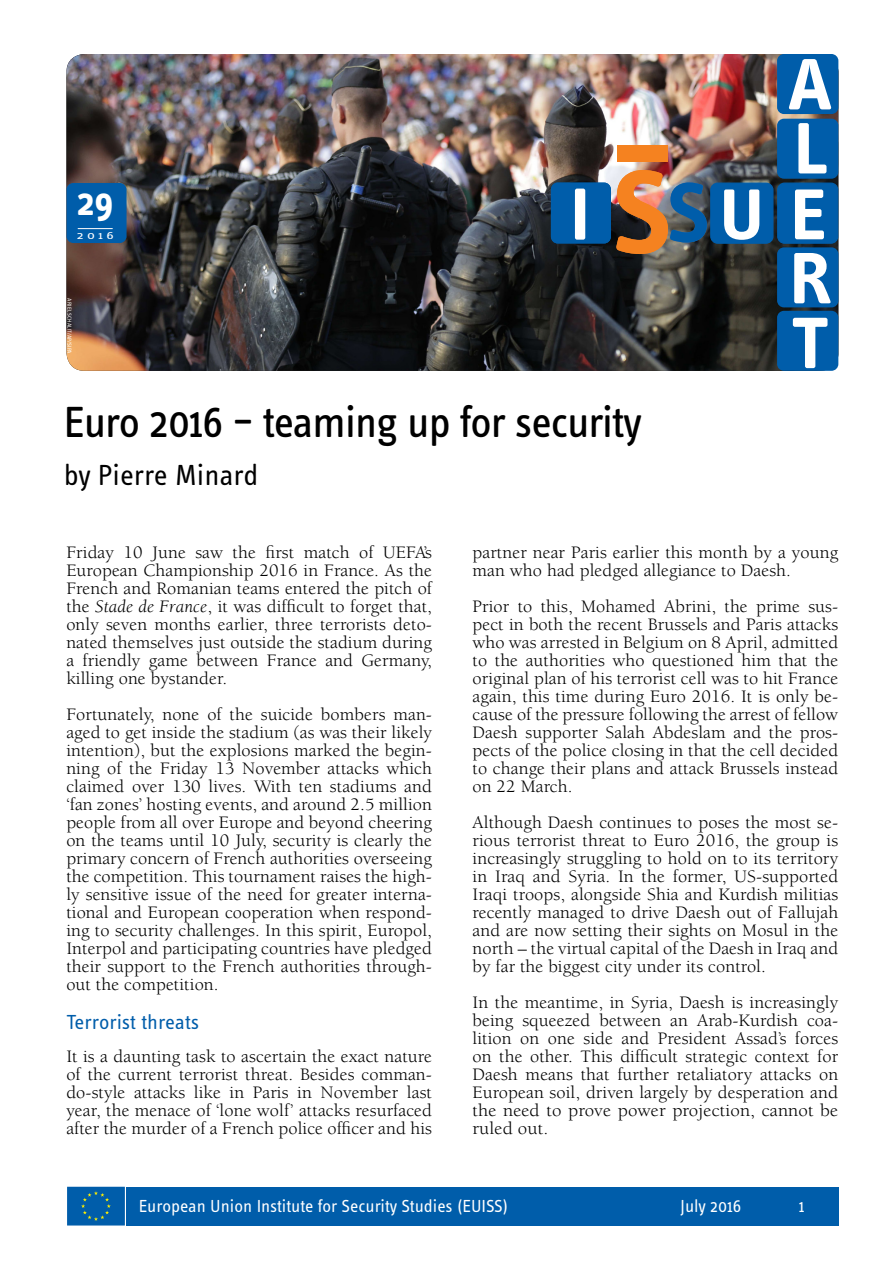
<style>
.page{position:relative;width:893px;height:1263px;background:#fff}
.page>*{position:absolute;margin:0;border:0;box-sizing:border-box;transform-origin:0 0}
.t1{font:45px "Info OT Text";letter-spacing:-.02em;color:#000}
.t2{font:700 39px "Info OT Text";color:#fff}
.t3{font:30px "Info OT Text";letter-spacing:-.01em;color:#000}
.t4{font:21px "Info OT Text";letter-spacing:-.005em;color:#005daa}
.t5{font:18px/18px "Berkeley Std";letter-spacing:.005em;color:#000;text-align:justify}
.t6{font:18px "Info OT Text";color:#fff}
.t7{font:10.8px "Info OT Text";color:#fff;scale:1.44 1}
.t8{font:6px "Info OT Text";letter-spacing:.01em;color:#fefef9}
.s1{font-style:italic}
</style>
<div class="page">
<img style="left:66px;top:54px;width:772px;height:317px">
<div style="left:711px;top:183px;width:62px;height:60px;background:#005daa;border-radius:7px"></div>
<div style="left:710px;top:183px;width:63px;height:61px;border:1px solid #005daa;border-radius:7px"></div>
<div style="left:778px;top:183px;width:60px;height:60px;background:#005daa;border-radius:7px"></div>
<div style="left:777px;top:183px;width:61px;height:61px;border:1px solid #005daa;border-radius:7px"></div>
<svg style="left:724px;top:189px;width:35px;height:51px"></svg>
<svg style="left:795px;top:189px;width:29px;height:50px"></svg>
<div style="left:777px;top:311px;width:61px;height:60px;background:#005daa;border-radius:7px"></div>
<div style="left:777px;top:247px;width:61px;height:60px;background:#005daa;border-radius:7px"></div>
<div style="left:777px;top:119px;width:61px;height:60px;background:#005daa;border-radius:7px"></div>
<div style="left:777px;top:54px;width:61px;height:60px;background:#005daa;border-radius:7px"></div>
<img style="left:616px;top:170px;width:91px;height:84px">
<svg style="left:789px;top:59px;width:42px;height:50px"></svg>
<svg style="left:798px;top:123px;width:28px;height:50px"></svg>
<svg style="left:794px;top:253px;width:37px;height:50px"></svg>
<svg style="left:793px;top:318px;width:34px;height:50px"></svg>
<div style="left:551px;top:183px;width:60px;height:60px;background:#005daa;border-radius:7px"></div>
<div style="left:575px;top:189px;width:10px;height:51px;background:#fff;border-radius:2px"></div>
<div style="left:617px;top:145px;width:50px;height:17px;background:#f58220"></div>
<div style="left:66px;top:183px;width:61px;height:60px;background:#005daa;border-radius:7px"></div>
<hr style="left:78px;top:228px;width:35px;height:1px;background:#fffffe">
<div style="left:127px;top:1187px;width:712px;height:38px;background:#005daa"></div>
<div style="left:67px;top:1187px;width:58px;height:38px;background:#005daa;border:2px solid #005daa"></div>
<svg style="left:81px;top:1191px;width:30px;height:30px"></svg>
<h2 class="t2" style="left:77px;top:178px;width:38px">29</h2>
<p class="t7" style="left:77px;top:229px;width:27px">2016</p>
<p class="t8" style="left:73px;top:298px;width:57px;rotate:90deg">ARIEL SCHALIT/AP/SIPA</p>
<h1 class="t1" style="left:64px;top:394px;width:579px">Euro 2016 – teaming up for security</h1>
<h3 class="t3" style="left:64px;top:457px;width:196px">by Pierre Minard</h3>
<p class="t5" style="left:66px;top:544px;width:367px">Friday 10 June saw the first match of UEFA’s European Championship 2016 in France. As the French and Romanian teams entered the pitch of the <span class="s1">Stade de France</span>, it was difficult to forget that, only seven months earlier, three terrorists deto&shy;nated themselves just outside the stadium during a friendly game between France and Germany, killing one bystander.</p>
<p class="t5" style="left:66px;top:706px;width:367px">Fortunately, none of the suicide bombers man&shy;aged to get inside the stadium (as was their likely intention), but the explosions marked the begin&shy;ning of the Friday 13 November attacks which claimed over 130 lives. With ten stadiums and ‘fan zones’ hosting events, and around 2.5 million people from all over Europe and beyond cheering on the teams until 10 July, security is clearly the primary concern of French authorities overseeing the competition. This tournament raises the high&shy;ly sensitive issue of the need for greater interna&shy;tional and European cooperation when respond&shy;ing to security challenges. In this spirit, Europol, Interpol and participating countries have pledged their support to the French authorities through&shy;out the competition.</p>
<p class="t4" style="left:66px;top:1009px;width:134px">Terrorist threats</p>
<p class="t5" style="left:66px;top:1048px;width:367px">It is a daunting task to ascertain the exact nature of the current terrorist threat. Besides comman&shy;do-style attacks like in Paris in November last year, the menace of ‘lone wolf’ attacks resurfaced after the murder of a French police officer and his</p>
<p class="t5" style="left:473px;top:544px;width:367px">partner near Paris earlier this month by a young man who had pledged allegiance to Daesh.</p>
<p class="t5" style="left:472px;top:598px;width:367px">Prior to this, Mohamed Abrini, the prime sus&shy;pect in both the recent Brussels and Paris attacks who was arrested in Belgium on 8 April, admitted to the authorities who questioned him that the original plan of his terrorist cell was to hit France again, this time during Euro 2016. It is only be&shy;cause of the pressure following the arrest of fellow Daesh supporter Salah Abdeslam and the pros&shy;pects of the police closing in that the cell decided to change their plans and attack Brussels instead on 22 March.</p>
<p class="t5" style="left:472px;top:814px;width:367px">Although Daesh continues to poses the most se&shy;rious terrorist threat to Euro 2016, the group is increasingly struggling to hold on to its territory in Iraq and Syria. In the former, US-supported Iraqi troops, alongside Shia and Kurdish militias recently managed to drive Daesh out of Fallujah and are now setting their sights on Mosul in the north – the virtual capital of the Daesh in Iraq and by far the biggest city under its control.</p>
<p class="t5" style="left:472px;top:994px;width:367px">In the meantime, in Syria, Daesh is increasingly being squeezed between an Arab-Kurdish coa&shy;lition on one side and President Assad’s forces on the other. This difficult strategic context for Daesh means that further retaliatory attacks on European soil, driven largely by desperation and the need to prove power projection, cannot be ruled out.</p>
<p class="t6" style="left:139px;top:1194px;width:371px">European Union Institute for Security Studies (EUISS)</p>
<p class="t6" style="left:680px;top:1194px;width:63px">July 2016</p>
<p class="t6" style="left:799px;top:1194px;width:7px">1</p>
</div>
